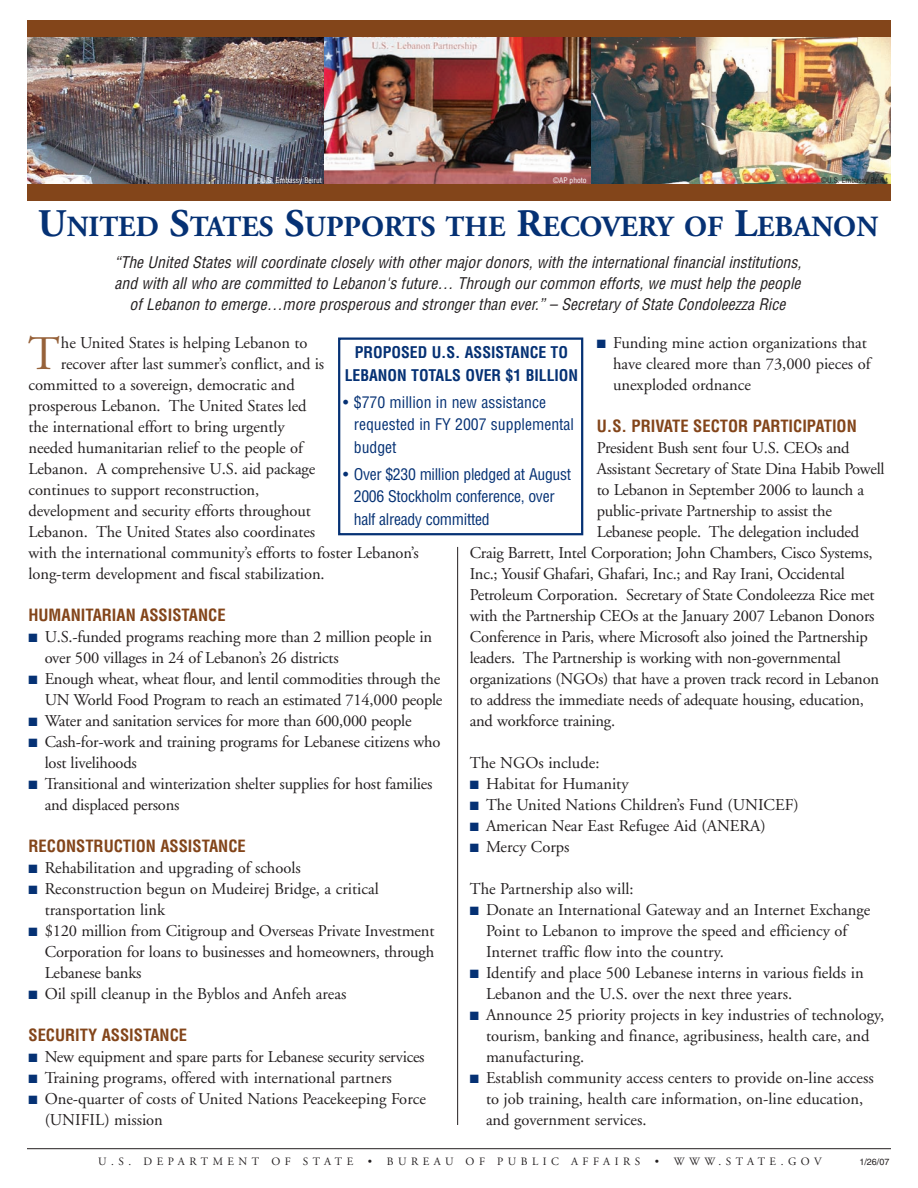
<style>
.page{position:relative;width:918px;height:1188px;background:#fff}
.page>*{position:absolute;margin:0;border:0;box-sizing:border-box;transform-origin:0 0}
.t1{font:48.15px "Adobe Garamond";color:#966139}
.t2{font:700 29.25px "Adobe Garamond";color:#053174}
.t3{font:16.5px/21px "Adobe Garamond";letter-spacing:-.005em;color:#231f20}
.t4{font:700 condensed 16.5px "Helvetica";color:#83451a}
.t5{font:italic condensed 15.75px/21px "Helvetica";color:#231f20;text-align:center}
.t6{font:condensed 15.75px/22.5px "Helvetica";letter-spacing:-.02em;color:#053174}
.t7{font:condensed 15.75px/22.5px "Helvetica";color:#053174}
.t8{font:700 condensed 15.75px/22.5px "Helvetica";color:#053174;text-align:center}
.t9{font:11.25px "Adobe Garamond";letter-spacing:.4em;color:#231f20}
.t10{font:9px "Helvetica";color:#231f20}
.t11{font:condensed 7.5px "Helvetica";color:#fff}
.t12{font:condensed 7.5px "Helvetica";color:#231f20}
.s1{font-size:39px}
.s2{color:#053174}
</style>
<div class="page">
<img style="left:27px;top:37px;width:298px;height:147px">
<img style="left:325px;top:37px;width:267px;height:147px">
<img style="left:592px;top:37px;width:299px;height:147px">
<hr style="left:27px;top:1148px;width:864px;height:1px;background:#231f20">
<div style="left:27px;top:21px;width:864px;height:16px;background:#83451a"></div>
<hr style="left:457px;top:547px;width:1px;height:578px;background:#231f20">
<div style="left:27px;top:184px;width:864px;height:16px;background:#83451a"></div>
<div style="left:338px;top:338px;width:245px;height:197px;border:2px solid #053174"></div>
<p class="t11" style="left:255px;top:176px;width:68px">©U.S. Embassy Beirut</p>
<p class="t11" style="left:553px;top:176px;width:35px">©AP photo</p>
<p class="t12" style="left:821px;top:176px;width:68px">©U.S. Embassy Beirut</p>
<h2 class="t2" style="left:38px;top:215px;width:842px"><span class="s1">U</span>NITED <span class="s1">S</span>TATES <span class="s1">S</span>UPPORTS THE <span class="s1">R</span>ECOVERY OF <span class="s1">L</span>EBANON</h2>
<p class="t5" style="left:114px;top:252px;width:688px">“The United States will coordinate closely with other major donors, with the international financial institutions, and with all who are committed to Lebanon's future… Through our common efforts, we must help the people of Lebanon to emerge…more prosperous and stronger than ever.” – Secretary of State Condoleezza Rice</p>
<h1 class="t1" style="left:28px;top:335px;width:33px">T</h1>
<p class="t3" style="left:61px;top:334px;width:248px">he United States is helping Lebanon to</p>
<p class="t3" style="left:613px;top:334px;width:259px;text-indent:-16px"><span class="s2">■</span> Funding mine action organizations that have cleared more than 73,000 pieces of unexploded ordnance</p>
<p class="t4" style="left:597px;top:417px;width:262px">U.S. PRIVATE SECTOR PARTICIPATION</p>
<p class="t3" style="left:597px;top:439px;width:254px">President Bush sent four U.S. CEOs and</p>
<p class="t3" style="left:597px;top:460px;width:289px">Assistant Secretary of State Dina Habib Powell</p>
<p class="t3" style="left:597px;top:481px;width:269px">to Lebanon in September 2006 to launch a</p>
<p class="t3" style="left:597px;top:502px;width:237px">public-private Partnership to assist the</p>
<p class="t3" style="left:597px;top:523px;width:264px">Lebanese people. The delegation included</p>
<p class="t3" style="left:470px;top:544px;width:404px">Craig Barrett, Intel Corporation; John Chambers, Cisco Systems,</p>
<p class="t3" style="left:470px;top:565px;width:377px">Inc.; Yousif Ghafari, Ghafari, Inc.; and Ray Irani, Occidental</p>
<p class="t3" style="left:470px;top:586px;width:406px">Petroleum Corporation. Secretary of State Condoleezza Rice met</p>
<p class="t3" style="left:470px;top:607px;width:406px">with the Partnership CEOs at the January 2007 Lebanon Donors</p>
<p class="t3" style="left:470px;top:628px;width:400px">Conference in Paris, where Microsoft also joined the Partnership</p>
<p class="t3" style="left:470px;top:649px;width:373px">leaders. The Partnership is working with non-governmental</p>
<p class="t3" style="left:470px;top:670px;width:411px">organizations (NGOs) that have a proven track record in Lebanon</p>
<p class="t3" style="left:470px;top:691px;width:396px">to address the immediate needs of adequate housing, education,</p>
<p class="t3" style="left:470px;top:712px;width:147px">and workforce training.</p>
<p class="t3" style="left:470px;top:754px;width:131px">The NGOs include:</p>
<p class="t3" style="left:470px;top:775px;width:160px"><span class="s2">■</span> Habitat for Humanity</p>
<p class="t3" style="left:470px;top:796px;width:331px"><span class="s2">■</span> The United Nations Children’s Fund (UNICEF)</p>
<p class="t3" style="left:470px;top:817px;width:298px"><span class="s2">■</span> American Near East Refugee Aid (ANERA)</p>
<p class="t3" style="left:470px;top:838px;width:101px"><span class="s2">■</span> Mercy Corps</p>
<p class="t3" style="left:470px;top:880px;width:165px">The Partnership also will:</p>
<p class="t3" style="left:486px;top:901px;width:386px;text-indent:-16px"><span class="s2">■</span> Donate an International Gateway and an Internet Exchange<br>Point to Lebanon to improve the speed and efficiency of<br>Internet traffic flow into the country.</p>
<p class="t3" style="left:486px;top:964px;width:379px;text-indent:-16px"><span class="s2">■</span> Identify and place 500 Lebanese interns in various fields in<br>Lebanon and the U.S. over the next three years.</p>
<p class="t3" style="left:486px;top:1006px;width:400px;text-indent:-16px"><span class="s2">■</span> Announce 25 priority projects in key industries of technology, tourism, banking and finance, agribusiness, health care, and manufacturing.</p>
<p class="t3" style="left:486px;top:1069px;width:389px;text-indent:-16px"><span class="s2">■</span> Establish community access centers to provide on-line access to job training, health care information, on-line education, and government services.</p>
<p class="t8" style="left:345px;top:342px;width:235px">PROPOSED U.S. ASSISTANCE TO<br>LEBANON TOTALS OVER $1 BILLION</p>
<p class="t7" style="left:354px;top:391px;width:222px;text-indent:-11px">• $770 million in new assistance requested in FY 2007 supplemental budget</p>
<p class="t6" style="left:354px;top:463px;width:219px;text-indent:-11px">• Over $230 million pledged at August<br>2006 Stockholm conference, over half already committed</p>
<p class="t3" style="left:61px;top:355px;width:265px">recover after last summer’s conflict, and is</p>
<p class="t3" style="left:28px;top:376px;width:268px">committed to a sovereign, democratic and</p>
<p class="t3" style="left:28px;top:397px;width:280px">prosperous Lebanon. The United States led</p>
<p class="t3" style="left:28px;top:418px;width:258px">the international effort to bring urgently</p>
<p class="t3" style="left:28px;top:439px;width:276px">needed humanitarian relief to the people of</p>
<p class="t3" style="left:28px;top:460px;width:288px">Lebanon. A comprehensive U.S. aid package</p>
<p class="t3" style="left:28px;top:481px;width:232px">continues to support reconstruction,</p>
<p class="t3" style="left:28px;top:502px;width:284px">development and security efforts throughout</p>
<p class="t3" style="left:28px;top:523px;width:288px">Lebanon. The United States also coordinates</p>
<p class="t3" style="left:28px;top:544px;width:392px">with the international community’s efforts to foster Lebanon’s</p>
<p class="t3" style="left:28px;top:565px;width:298px">long-term development and fiscal stabilization.</p>
<p class="t4" style="left:28px;top:606px;width:199px">HUMANITARIAN ASSISTANCE</p>
<p class="t3" style="left:45px;top:628px;width:389px;text-indent:-16px"><span class="s2">■</span> U.S.-funded programs reaching more than 2 million people in over 500 villages in 24 of Lebanon’s 26 districts</p>
<p class="t3" style="left:28px;top:670px;width:415px;text-align:right"><span class="s2">■</span> Enough wheat, wheat flour, and lentil commodities through the<br>UN World Food Program to reach an estimated 714,000 people</p>
<p class="t3" style="left:28px;top:712px;width:385px"><span class="s2">■</span> Water and sanitation services for more than 600,000 people</p>
<p class="t3" style="left:45px;top:733px;width:397px;text-indent:-16px"><span class="s2">■</span> Cash-for-work and training programs for Lebanese citizens who lost livelihoods</p>
<p class="t3" style="left:45px;top:775px;width:389px;text-indent:-16px"><span class="s2">■</span> Transitional and winterization shelter supplies for host families and displaced persons</p>
<p class="t4" style="left:28px;top:837px;width:219px">RECONSTRUCTION ASSISTANCE</p>
<p class="t3" style="left:28px;top:859px;width:274px"><span class="s2">■</span> Rehabilitation and upgrading of schools</p>
<p class="t3" style="left:45px;top:880px;width:336px;text-indent:-16px"><span class="s2">■</span> Reconstruction begun on Mudeirej Bridge, a critical transportation link</p>
<p class="t3" style="left:45px;top:922px;width:391px;text-align:justify;text-indent:-16px"><span class="s2">■</span> $120 million from Citigroup and Overseas Private Investment Corporation for loans to businesses and homeowners, through Lebanese banks</p>
<p class="t3" style="left:28px;top:985px;width:319px"><span class="s2">■</span> Oil spill cleanup in the Byblos and Anfeh areas</p>
<p class="t4" style="left:28px;top:1026px;width:160px">SECURITY ASSISTANCE</p>
<p class="t3" style="left:28px;top:1048px;width:398px"><span class="s2">■</span> New equipment and spare parts for Lebanese security services</p>
<p class="t3" style="left:28px;top:1069px;width:365px"><span class="s2">■</span> Training programs, offered with international partners</p>
<p class="t3" style="left:45px;top:1090px;width:383px;text-indent:-16px"><span class="s2">■</span> One-quarter of costs of United Nations Peacekeeping Force (UNIFIL) mission</p>
<p class="t9" style="left:98px;top:1157px;width:257px">U.S. DEPARTMENT OF STATE</p>
<p class="t9" style="left:368px;top:1157px;width:274px">• BUREAU OF PUBLIC AFFAIRS</p>
<p class="t9" style="left:655px;top:1157px;width:168px">• WWW.STATE.GOV</p>
<p class="t10" style="left:859px;top:1158px;width:32px">1/26/07</p>
</div>
